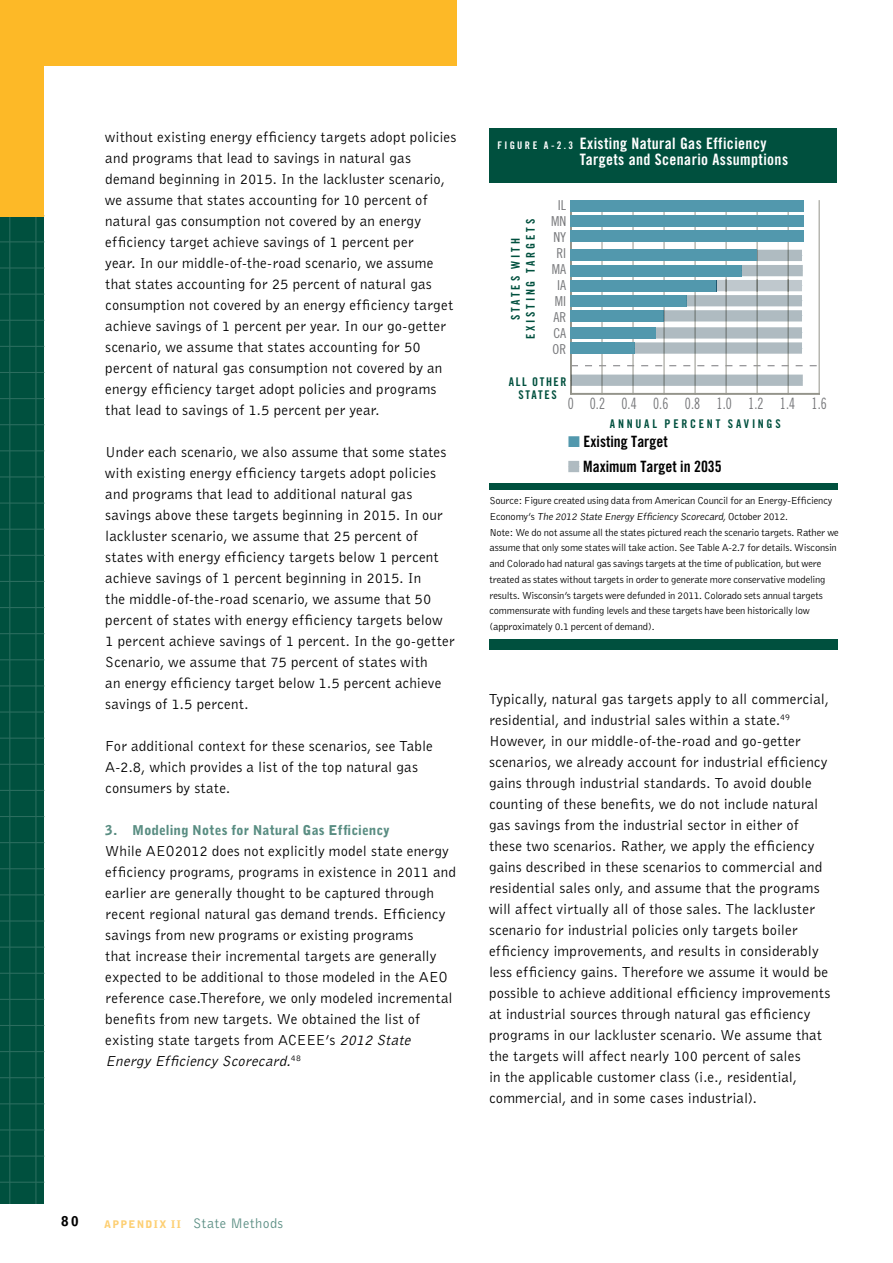
<style>
.page{position:relative;width:893px;height:1263px;background:#fff}
.page>*{position:absolute;margin:0;border:0;box-sizing:border-box;transform-origin:0 0}
.t1{font:15.75px/15.8px "Trade Gothic Bold Cond Twenty";letter-spacing:.025em;color:#fff}
.t2{font:15.6px/24.8px "Trade Gothic Bold Cond Twenty";color:#000}
.t3{font:15.6px "Trade Gothic Cond Eighteen";color:#77787b;scale:.87 1}
.t4{font:15px/21px "Bell Gothic BT";letter-spacing:.015em;color:#000}
.t5{font:14.25px "Bell Gothic BT";letter-spacing:.025em;color:#598d82}
.t6{font:13.65px/16px "Trade Gothic Cond Eighteen";color:#77787b;text-align:center}
.t7{font:900 13.5px "Bell Gothic BT";letter-spacing:.02em;color:#598d82}
.t8{font:900 13.5px "Bell Gothic";color:#000}
.t9{font:12px/15px "Trade Gothic Bold Cond Twenty";letter-spacing:.22em;color:#00503e;text-align:center}
.t10{font:300 10.5px/15.8px "Bell Gothic";letter-spacing:-.015em;color:#000}
.s1{font-style:italic}
.s2{font-size:10.5px}
.s3{color:#5298ad}
.s4{font-weight:900;font-size:10.5px;color:#fdcf73}
</style>
<div class="page">
<svg style="left:0;top:217px;width:44px;height:987px;background:#035240"></svg>
<div style="left:0;top:60px;width:44px;height:157px;background:#fdb927"></div>
<div style="left:0;top:0;width:457px;height:65px;background:#fdb927"></div>
<div style="left:489px;top:128px;width:347px;height:54px;background:#00503e"></div>
<div style="left:489px;top:483px;width:349px;height:7px;background:#00503e"></div>
<div style="left:489px;top:639px;width:349px;height:11px;background:#00503e"></div>
<svg style="left:572px;top:365px;width:247px;height:1px"></svg>
<hr style="left:788px;top:200px;width:1px;height:195px;background:#94948b">
<hr style="left:726px;top:200px;width:1px;height:195px;background:#94948b">
<hr style="left:633px;top:200px;width:1px;height:195px;background:#94948b">
<hr style="left:819px;top:200px;width:1px;height:195px;background:#94948b">
<hr style="left:757px;top:200px;width:1px;height:195px;background:#94948b">
<hr style="left:695px;top:200px;width:1px;height:195px;background:#94948b">
<hr style="left:664px;top:200px;width:1px;height:195px;background:#94948b">
<hr style="left:602px;top:200px;width:1px;height:195px;background:#94948b">
<hr style="left:570px;top:200px;width:2px;height:195px;background:#94948b">
<div style="left:570px;top:342px;width:65px;height:12px;background:#5298ad"></div>
<svg style="left:635px;top:342px;width:167px;height:12px;background:#b1bcc1"></svg>
<div style="left:570px;top:327px;width:86px;height:12px;background:#5298ad"></div>
<svg style="left:656px;top:327px;width:146px;height:12px;background:#b0bcc1"></svg>
<div style="left:570px;top:310px;width:93px;height:11px;background:#5298ad"></div>
<svg style="left:663px;top:310px;width:139px;height:11px;background:#adb9be"></svg>
<div style="left:570px;top:295px;width:117px;height:11px;background:#5298ad"></div>
<svg style="left:687px;top:295px;width:115px;height:11px"></svg>
<div style="left:570px;top:265px;width:172px;height:11px;background:#5298ad"></div>
<svg style="left:742px;top:265px;width:61px;height:11px"></svg>
<div style="left:570px;top:231px;width:233px;height:11px;background:#5298ad"></div>
<div style="left:570px;top:216px;width:233px;height:11px;background:#5298ad"></div>
<div style="left:570px;top:201px;width:233px;height:11px;background:#5298ad"></div>
<div style="left:570px;top:280px;width:146px;height:11px;background:#5298ad"></div>
<svg style="left:716px;top:280px;width:86px;height:11px"></svg>
<div style="left:757px;top:250px;width:45px;height:11px;background:#afbbc1"></div>
<div style="left:570px;top:250px;width:187px;height:11px;background:#5298ad"></div>
<div style="left:568px;top:461px;width:11px;height:11px;background:#afbbc1"></div>
<svg style="left:571px;top:375px;width:232px;height:11px;background:#adb9be"></svg>
<hr style="left:570px;top:393px;width:250px;height:2px;background:#94948b">
<p class="t4" style="left:105px;top:126px;width:352px">without existing energy efficiency targets adopt policies and programs that lead to savings in natural gas demand beginning in 2015. In the lackluster scenario, we assume that states accounting for 10 percent of natural gas consumption not covered by an energy efficiency target achieve savings of 1 percent per<br>year. In our middle-of-the-road scenario, we assume that states accounting for 25 percent of natural gas consumption not covered by an energy efficiency target achieve savings of 1 percent per year. In our go-getter scenario, we assume that states accounting for 50 percent of natural gas consumption not covered by an energy efficiency target adopt policies and programs that lead to savings of 1.5 percent per year.</p>
<p class="t4" style="left:105px;top:441px;width:351px">Under each scenario, we also assume that some states with existing energy efficiency targets adopt policies and programs that lead to additional natural gas savings above these targets beginning in 2015. In our lackluster scenario, we assume that 25 percent of states with energy efficiency targets below 1 percent achieve savings of 1 percent beginning in 2015. In<br>the middle-of-the-road scenario, we assume that 50 percent of states with energy efficiency targets below<br>1 percent achieve savings of 1 percent. In the go-getter Scenario, we assume that 75 percent of states with<br>an energy efficiency target below 1.5 percent achieve savings of 1.5 percent.</p>
<p class="t4" style="left:105px;top:735px;width:329px">For additional context for these scenarios, see Table<br>A-2.8, which provides a list of the top natural gas consumers by state.</p>
<p class="t7" style="left:105px;top:821px;width:286px">3. Modeling Notes for Natural Gas Efficiency</p>
<p class="t4" style="left:105px;top:840px;width:352px">While AEO2012 does not explicitly model state energy efficiency programs, programs in existence in 2011 and earlier are generally thought to be captured through recent regional natural gas demand trends. Efficiency savings from new programs or existing programs<br>that increase their incremental targets are generally expected to be additional to those modeled in the AEO reference case.Therefore, we only modeled incremental benefits from new targets. We obtained the list of existing state targets from ACEEE’s <span class="s1">2012 State EnergyEfficiencyScorecard.</span><sup>4</sup> <sup>8</sup></p>
<p class="t1" style="left:580px;top:136px;width:210px;text-indent:-82px"><span class="s2">f i g u r e A - 2 . 3</span> Existing Natural Gas Efficiency<br>Targets and Scenario Assumptions</p>
<p class="t6" style="left:551px;top:197px;width:17px">IL<br>MN<br>NY<br>RI<br>MA<br>IA<br>MI<br>AR<br>CA<br>OR</p>
<p class="t9" style="left:508px;top:339px;width:121px;rotate:-90deg">states with existi ng targets</p>
<p class="t9" style="left:518px;top:375px;width:50px;line-height:13.5px;text-align:left;text-indent:-10px">All ot her stat</p>
<p class="t9" style="left:545px;top:388px;width:13px">es</p>
<p class="t3" style="left:568px;top:394px;width:299px">0 0.2 0.4 0.6 0.8 1.0 1.2 1.4 1.6</p>
<p class="t9" style="left:610px;top:416px;width:126px">annual percent savi</p>
<p class="t9" style="left:758px;top:416px;width:24px">ngs</p>
<p class="t2" style="left:583px;top:429px;width:140px;text-indent:-15px"><span class="s3">■</span> Existing Target<br>Maximum Target in 2035</p>
<p class="t10" style="left:489px;top:493px;width:351px">Source: Figure created using data from American Council for an Energy-Efficiency Economy ’s The 2012 State Energy Efficiency Scorecard,O ctob er 2012.<br>Note: We do not assume all the states pictured reach the scenario targets. Rather we assume that only some states will take action. See Table A-2.7 for details. Wisconsin and Colorado had natural gas savings targets at the time of publication, but were treated as states without targets in order to generate more conservative modeling results. Wisconsin’s targets were defunded in 2011. Colorado sets annual targets commensurate with funding levels and these targets have been historically low (approximately 0.1 percent of demand).</p>
<p class="t4" style="left:489px;top:688px;width:343px">Typically, natural gas targets apply to all commercial, residential, and industrial sales within a state.<sup>49<br></sup>However, in our middle-of-the-road and go-getter scenarios, we already account for industrial efficiency gains through industrial standards. To avoid double counting of these benefits, we do not include natural gas savings from the industrial sector in either of these two scenarios. Rather, we apply the efficiency gains described in these scenarios to commercial and residential sales only, and assume that the programs will affect virtually all of those sales. The lackluster scenario for industrial policies only targets boiler efficiency improvements, and results in considerably less efficiency gains. Therefore we assume it would be possible to achieve additional efficiency improvements at industrial sources through natural gas efficiency programs in our lackluster scenario. We assume that the targets will affect nearly 100 percent of sales<br>in the applicable customer class (i.e., residential, commercial, and in some cases industrial).</p>
<p class="t8" style="left:61px;top:1213px;width:19px">80</p>
<p class="t5" style="left:104px;top:1215px;width:180px"><span class="s4">Appendix II</span> State Methods</p>
</div>
